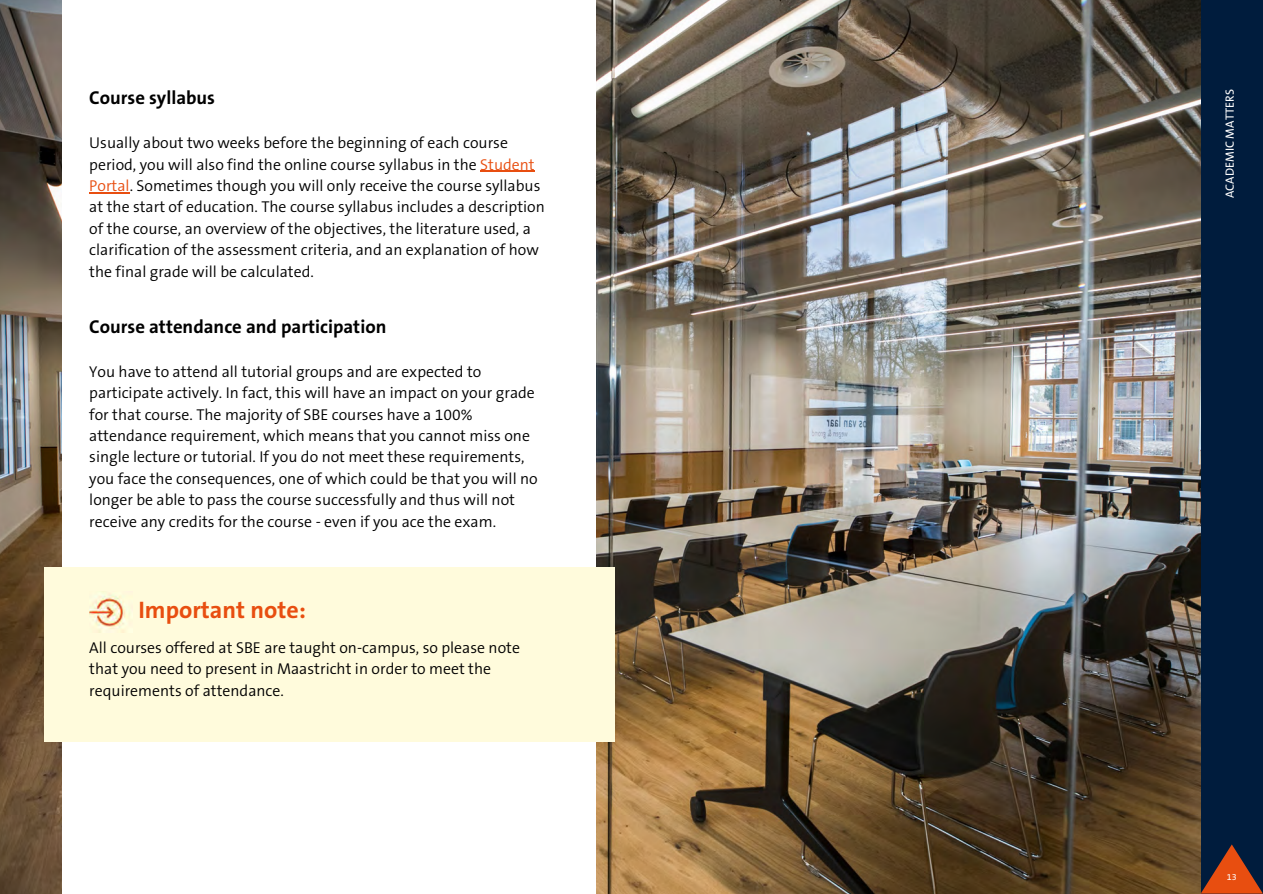
<style>
.page{position:relative;width:1263px;height:894px;background:#fff}
.page>*{position:absolute;margin:0;border:0;box-sizing:border-box;transform-origin:0 0}
.t1{font:700 24px "The Sans B7";color:#e84e10}
.t2{font:700 18.75px "The Sans B7";color:#000}
.t3{font:300 15.75px/21.3px "The Sans B4";color:#000}
.t4{font:12px "The Sans B5 Plain";color:#fff}
.t5{font:9px "The Sans B5 Plain";color:#fff}
.s1{color:#e84e10}
</style>
<div class="page">
<img style="left:0;top:0;width:1201px;height:893px">
<div style="left:1201px;top:0;width:62px;height:893px;background:#001c3d"></div>
<div style="left:63px;top:0;width:533px;height:893px;background:#fff"></div>
<hr style="left:480px;top:171px;width:55px;height:1px;background:#e84e10">
<hr style="left:89px;top:192px;width:41px;height:1px;background:#e84e10">
<svg style="left:1201px;top:844px;width:62px;height:49px"></svg>
<div style="left:44px;top:567px;width:570px;height:174px;background:#fffbdc"></div>
<img style="left:89px;top:594px;width:37px;height:38px">
<p class="t2" style="left:89px;top:88px;width:127px">Course syllabus</p>
<p class="t3" style="left:89px;top:133px;width:457px">Usually about two weeks before the beginning of each course period, you will also find the online course syllabus in the <span class="s1">Student Portal</span>. Sometimes though you will only receive the course syllabus at the start of education. The course syllabus includes a description of the course, an overview of the objectives, the literature used, a clarification of the assessment criteria, and an explanation of how the final grade will be calculated.</p>
<p class="t2" style="left:89px;top:316px;width:299px">Course attendance and participation</p>
<p class="t3" style="left:89px;top:361px;width:450px">You have to attend all tutorial groups and are expected to participate actively. In fact, this will have an impact on your grade for that course. The majority of SBE courses have a 100% attendance requirement, which means that you cannot miss one single lecture or tutorial. If you do not meet these requirements, you face the consequences, one of which could be that you will no longer be able to pass the course successfully and thus will not receive any credits for the course - even if you ace the exam.</p>
<h1 class="t1" style="left:139px;top:597px;width:169px">Important note:</h1>
<p class="t3" style="left:89px;top:637px;width:432px">All courses offered at SBE are taught on-campus, so please note that you need to present in Maastricht in order to meet the requirements of attendance.</p>
<p class="t4" style="left:1223px;top:198px;width:110px;rotate:-90deg">ACADEMIC MATTERS</p>
<p class="t5" style="left:1227px;top:872px;width:11px">13</p>
</div>
